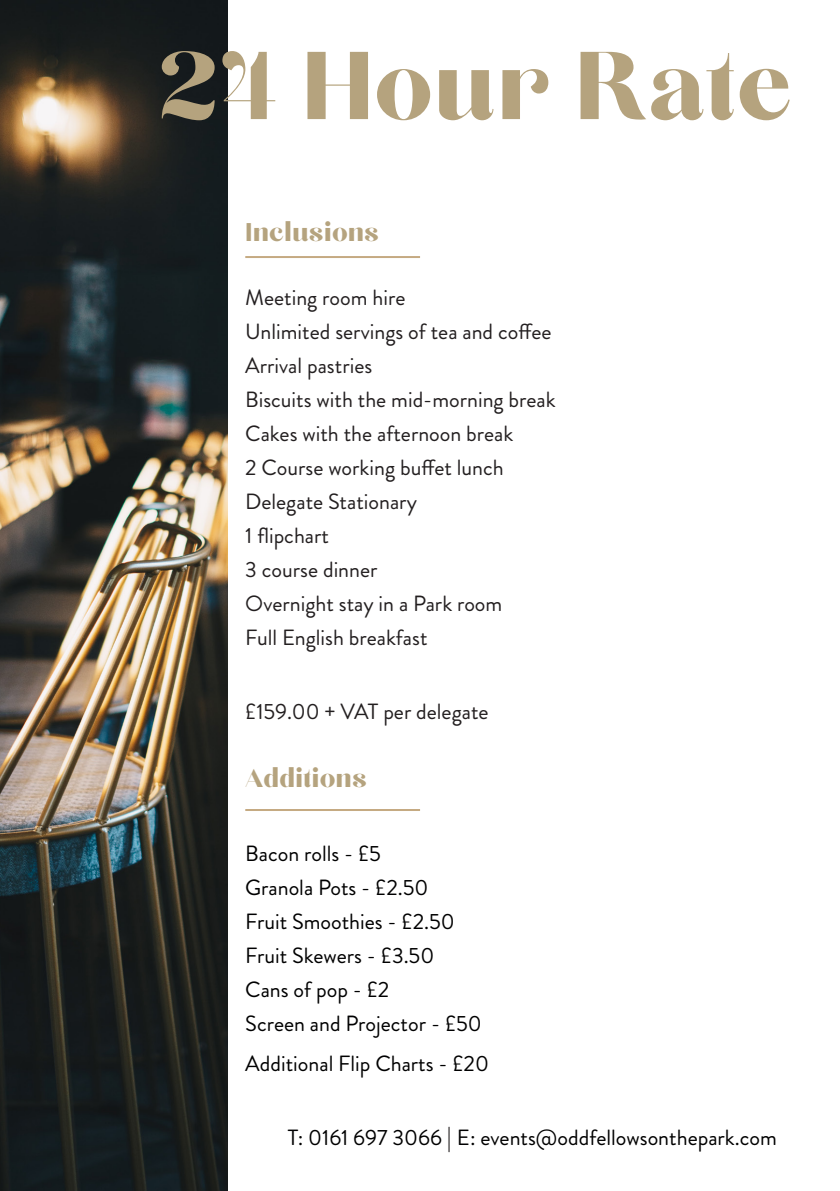
<style>
.page{position:relative;width:840px;height:1191px;background:#fff}
.page>*{position:absolute;margin:0;border:0;box-sizing:border-box;transform-origin:0 0}
.t1{font:120px "Chloe";color:#b5a37e}
.t2{font:32px "Chloe";color:#b5a37e}
.t3{font:22px "Brandon Grotesque";color:#231f20}
.t4{font:22px "Brandon Grotesque";color:#000001}
.s1{font-size:24px;color:#231f20}
</style>
<div class="page">
<img style="left:0;top:0;width:227px;height:1191px">
<hr style="left:245px;top:256px;width:175px;height:2px;background:#c5aa82">
<hr style="left:245px;top:809px;width:175px;height:2px;background:#c5aa82">
<p class="t1" style="left:156px;top:23px;width:638px">24 Hour Rate</p>
<p class="t2" style="left:245px;top:215px;width:135px">Inclusions</p>
<p class="t3" style="left:245px;top:282px;width:161px">Meeting room hire</p>
<p class="t3" style="left:245px;top:316px;width:308px">Unlimited servings of tea and coffee</p>
<p class="t3" style="left:245px;top:350px;width:128px">Arrival pastries</p>
<p class="t3" style="left:245px;top:384px;width:312px">Biscuits with the mid-morning break</p>
<p class="t3" style="left:245px;top:418px;width:269px">Cakes with the afternoon break</p>
<p class="t3" style="left:245px;top:452px;width:260px">2 Course working buffet lunch</p>
<p class="t3" style="left:245px;top:486px;width:173px">Delegate Stationary</p>
<p class="t3" style="left:245px;top:520px;width:85px">1 flipchart</p>
<p class="t3" style="left:245px;top:554px;width:134px">3 course dinner</p>
<p class="t3" style="left:245px;top:588px;width:258px">Overnight stay in a Park room</p>
<p class="t3" style="left:245px;top:622px;width:184px">Full English breakfast</p>
<p class="t3" style="left:245px;top:696px;width:245px">£159.00 + VAT per delegate</p>
<p class="t2" style="left:245px;top:761px;width:123px">Additions</p>
<p class="t4" style="left:245px;top:838px;width:137px">Bacon rolls - £5</p>
<p class="t4" style="left:245px;top:872px;width:184px">Granola Pots - £2.50</p>
<p class="t4" style="left:245px;top:906px;width:211px">Fruit Smoothies - £2.50</p>
<p class="t4" style="left:245px;top:940px;width:190px">Fruit Skewers - £3.50</p>
<p class="t4" style="left:245px;top:974px;width:145px">Cans of pop - £2</p>
<p class="t4" style="left:245px;top:1008px;width:238px">Screen and Projector - £50</p>
<p class="t4" style="left:245px;top:1048px;width:245px">Additional Flip Charts - £20</p>
<p class="t4" style="left:287px;top:1122px;width:490px">T: 0161 697 3066 <span class="s1">|</span> E: events@oddfellowsonthepark.com</p>
</div>
